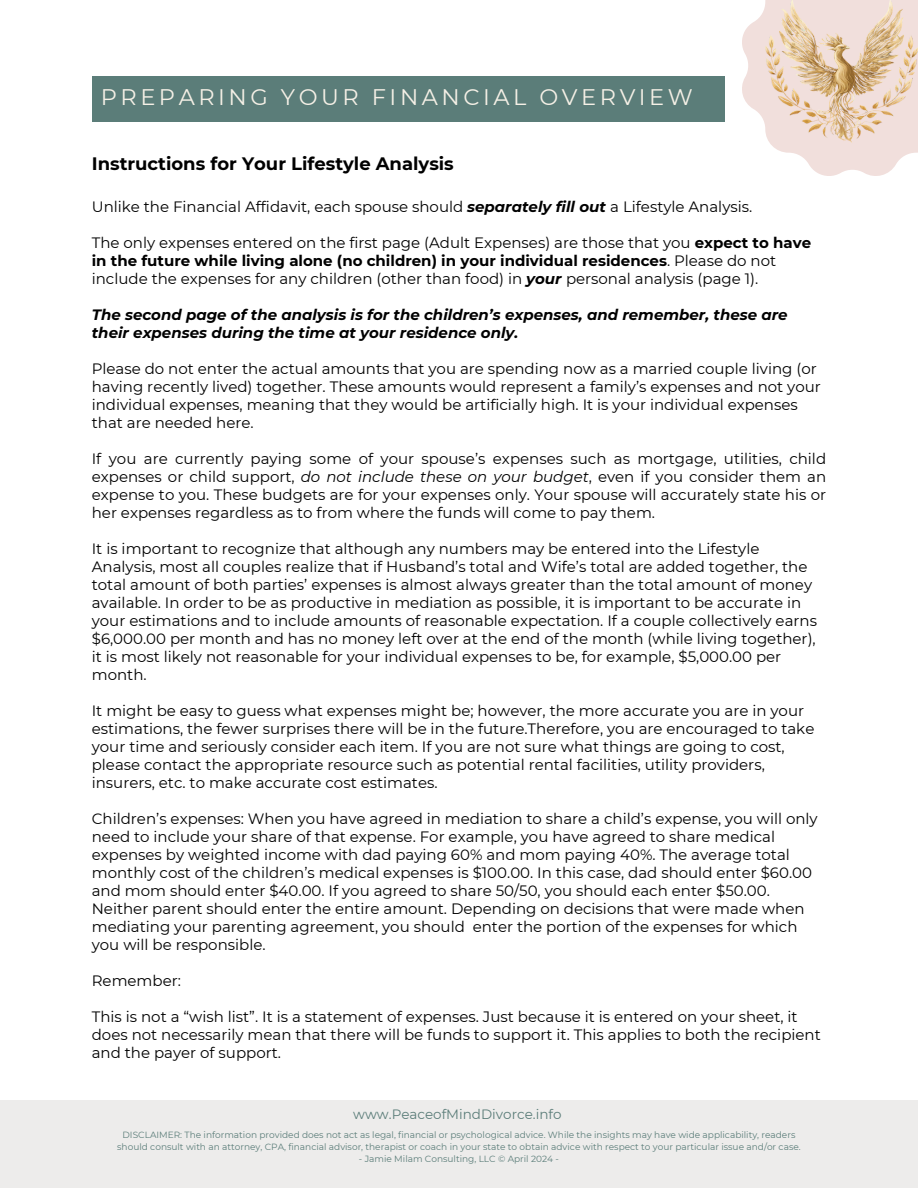
<style>
.page{position:relative;width:918px;height:1188px;background:#fff}
.page>*{position:absolute;margin:0;border:0;box-sizing:border-box;transform-origin:0 0}
.t1{font:22.5px "Montserrat";letter-spacing:.16em;color:#f5f0e6}
.t2{font:700 18px "Montserrat";color:#000}
.t3{font:15px/18px "Montserrat";color:#000}
.t4{font:italic 700 15px/18px "Montserrat";color:#000}
.t5{font:13.5px "Montserrat";color:#5b7d79}
.t6{font:9px/12px "Montserrat";color:#5b7d79;text-align:center}
.s1{font-weight:700;font-style:italic}
.s2{font-weight:700}
.s3{font-style:italic}
</style>
<div class="page">
<div style="left:0;top:1100px;width:918px;height:88px;background:#edeceb"></div>
<div style="left:92px;top:76px;width:632px;height:46px;background:#5b7d79"></div>
<svg style="left:742px;top:22px;width:162px;height:154px"></svg>
<img style="left:754px;top:0;width:164px;height:156px">
<p class="t1" style="left:101px;top:83px;width:594px">PREPARING YOUR FINANCIAL OVERVIEW</p>
<h4 class="t2" style="left:92px;top:153px;width:364px">Instructions for Your Lifestyle Analysis</h4>
<h1 class="t3" style="left:92px;top:198px;width:662px">Unlike the Financial Affidavit, each spouse should <span class="s1">separately fill out</span> a Lifestyle Analysis.</h1>
<h2 class="t3" style="left:92px;top:234px;width:721px">The only expenses entered on the first page (Adult Expenses) are those that you <span class="s2">expect to have in the future while living alone (no children) in your individual residences</span>. Please do not include the expenses for any children (other than food) in <span class="s1">your</span> personal analysis (page 1).</h2>
<p class="t4" style="left:92px;top:306px;width:697px">The second page of the analysis is for the children’s expenses, and remember, these are their expenses during the time at your residence only.</p>
<h4 class="t3" style="left:92px;top:360px;width:731px">Please do not enter the actual amounts that you are spending now as a married couple living (or having recently lived) together. These amounts would represent a family’s expenses and not your individual expenses, meaning that they would be artificially high. It is your individual expenses that are needed here.</h4>
<h4 class="t3" style="left:92px;top:450px;width:736px;text-align:justify">If you are currently paying some of your spouse’s expenses such as mortgage, utilities, child expenses or child support, <span class="s3">do not include these on your budget</span>, even if you consider them an expense to you. These budgets are for your expenses only. Your spouse will accurately state his or her expenses regardless as to from where the funds will come to pay them.</h4>
<h3 class="t3" style="left:92px;top:540px;width:727px">It is important to recognize that although any numbers may be entered into the Lifestyle Analysis, most all couples realize that if Husband’s total and Wife’s total are added together, the total amount of both parties’ expenses is almost always greater than the total amount of money available. In order to be as productive in mediation as possible, it is important to be accurate in your estimations and to include amounts of reasonable expectation. If a couple collectively earns $6,000.00 per month and has no money left over at the end of the month (while living together), it is most likely not reasonable for your individual expenses to be, for example, $5,000.00 per month.</h3>
<h4 class="t3" style="left:92px;top:702px;width:724px">It might be easy to guess what expenses might be; however, the more accurate you are in your estimations, the fewer surprises there will be in the future.Therefore, you are encouraged to take your time and seriously consider each item. If you are not sure what things are going to cost, please contact the appropriate resource such as potential rental facilities, utility providers, insurers, etc. to make accurate cost estimates.</h4>
<h4 class="t3" style="left:92px;top:810px;width:727px">Children’s expenses: When you have agreed in mediation to share a child’s expense, you will only need to include your share of that expense. For example, you have agreed to share medical expenses by weighted income with dad paying 60% and mom paying 40%. The average total monthly cost of the children’s medical expenses is $100.00. In this case, dad should enter $60.00 and mom should enter $40.00. If you agreed to share 50/50, you should each enter $50.00.<br>Neither parent should enter the entire amount. Depending on decisions that were made when mediating your parenting agreement, you should enter the portion of the expenses for which you will be responsible.</h4>
<h4 class="t3" style="left:92px;top:972px;width:91px">Remember:</h4>
<h4 class="t3" style="left:92px;top:1008px;width:731px">This is not a “wish list”. It is a statement of expenses. Just because it is entered on your sheet, it does not necessarily mean that there will be funds to support it. This applies to both the recipient and the payer of support.</h4>
<h4 class="t5" style="left:353px;top:1105px;width:210px">www.PeaceofMindDivorce.info</h4>
<h4 class="t6" style="left:117px;top:1128px;width:685px">DISCLAIMER: The information provided does not act as legal, financial or psychological advice. While the insights may have wide applicability, readers should consult with an attorney, CPA, financial advisor, therapist or coach in your state to obtain advice with respect to your particular issue and/or case.</h4>
<h5 class="t6" style="left:359px;top:1152px;width:202px">- Jamie Milam Consulting, LLC © April 2024 -</h5>
</div>
